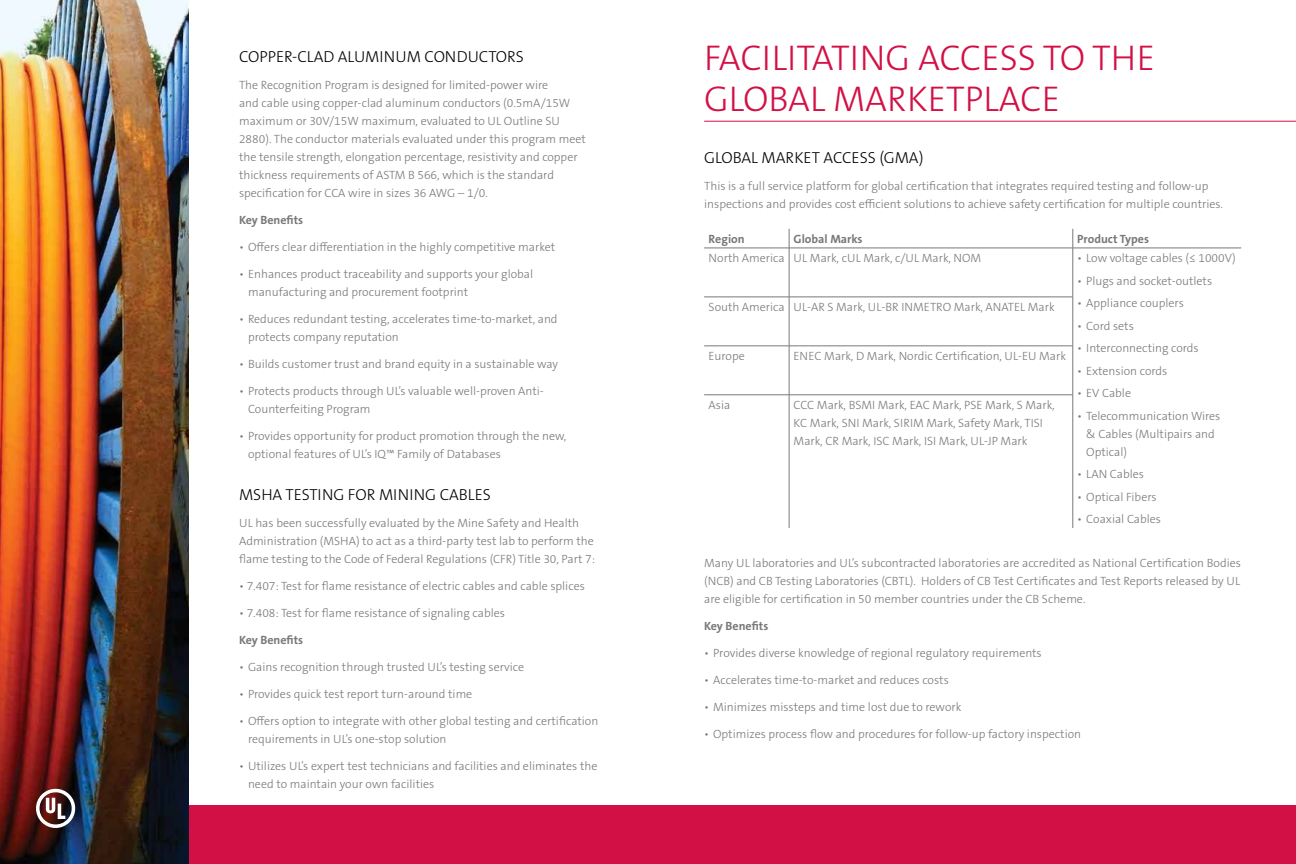
<style>
.page{position:relative;width:1296px;height:864px;background:#fff}
.page>*{position:absolute;margin:0;border:0;box-sizing:border-box;transform-origin:0 0}
.t1{font:300 36px/41px "The Sans B W3";color:#d31045}
.t2{font:300 16px "The Sans B W3";color:#000}
.t3{font:300 12px/18px "The Sans B W3";color:#77787b}
.t4{font:700 12px "The Sans B W7";color:#77787b}
</style>
<div class="page">
<svg style="left:789px;top:229px;width:1px;height:19px"></svg>
<svg style="left:1073px;top:229px;width:1px;height:19px"></svg>
<hr style="left:704px;top:248px;width:85px;height:1px;background:#77787b">
<hr style="left:789px;top:248px;width:284px;height:1px;background:#77787b">
<hr style="left:789px;top:248px;width:1px;height:49px;background:#77787b">
<hr style="left:1073px;top:248px;width:168px;height:1px;background:#77787b">
<hr style="left:1073px;top:248px;width:1px;height:49px;background:#77787b">
<hr style="left:704px;top:297px;width:85px;height:1px;background:#77787b">
<hr style="left:789px;top:297px;width:284px;height:1px;background:#77787b">
<hr style="left:789px;top:297px;width:1px;height:49px;background:#77787b">
<hr style="left:1073px;top:297px;width:1px;height:49px;background:#77787b">
<hr style="left:704px;top:346px;width:85px;height:1px;background:#77787b">
<hr style="left:789px;top:346px;width:284px;height:1px;background:#77787b">
<hr style="left:789px;top:346px;width:1px;height:49px;background:#77787b">
<hr style="left:1073px;top:346px;width:1px;height:49px;background:#77787b">
<hr style="left:704px;top:395px;width:85px;height:1px;background:#77787b">
<hr style="left:789px;top:395px;width:284px;height:1px;background:#77787b">
<hr style="left:789px;top:395px;width:1px;height:133px;background:#77787b">
<hr style="left:1073px;top:395px;width:1px;height:133px;background:#77787b">
<div style="left:0;top:805px;width:1296px;height:59px;background:#d31045"></div>
<img style="left:0;top:0;width:189px;height:864px">
<svg style="left:34px;top:787px;width:43px;height:43px;background:#745b5d"></svg>
<hr style="left:704px;top:121px;width:592px;height:1px;background:#d31045">
<h2 class="t2" style="left:239px;top:46px;width:286px">COPPER-CLAD ALUMINUM CONDUCTORS</h2>
<p class="t3" style="left:239px;top:76px;width:348px">The Recognition Program is designed for limited-power wire<br>and cable using copper-clad aluminum conductors (0.5mA/15W maximum or 30V/15W maximum, evaluated to UL Outline SU 2880). The conductor materials evaluated under this program meet the tensile strength, elongation percentage, resistivity and copper thickness requirements of ASTM B 566, which is the standard specification for CCA wire in sizes 36 AWG – 1/0.</p>
<p class="t4" style="left:239px;top:212px;width:66px">Key Benefits</p>
<p class="t3" style="left:239px;top:238px;width:318px">• Offers clear differentiation in the highly competitive market</p>
<p class="t3" style="left:248px;top:265px;width:287px;text-indent:-9px">• Enhances product traceability and supports your global manufacturing and procurement footprint</p>
<p class="t3" style="left:248px;top:310px;width:311px;text-indent:-9px">• Reduces redundant testing, accelerates time-to-market, and protects company reputation</p>
<p class="t3" style="left:239px;top:355px;width:320px">• Builds customer trust and brand equity in a sustainable way</p>
<p class="t3" style="left:248px;top:382px;width:297px;text-indent:-9px">• Protects products through UL’s valuable well-proven Anti-<br>Counterfeiting Program</p>
<p class="t3" style="left:248px;top:427px;width:320px;text-indent:-9px">• Provides opportunity for product promotion through the new, optional features of UL’s IQ™ Family of Databases</p>
<h2 class="t2" style="left:239px;top:484px;width:253px">MSHA TESTING FOR MINING CABLES</h2>
<p class="t3" style="left:239px;top:514px;width:358px">UL has been successfully evaluated by the Mine Safety and Health<br>Administration (MSHA) to act as a third-party test lab to perform the flame testing to the Code of Federal Regulations (CFR) Title 30, Part 7:</p>
<p class="t3" style="left:239px;top:577px;width:347px">• 7.407: Test for flame resistance of electric cables and cable splices</p>
<p class="t3" style="left:239px;top:604px;width:268px">• 7.408: Test for flame resistance of signaling cables</p>
<p class="t4" style="left:239px;top:632px;width:66px">Key Benefits</p>
<p class="t3" style="left:239px;top:658px;width:287px">• Gains recognition through trusted UL’s testing service</p>
<p class="t3" style="left:239px;top:685px;width:235px">• Provides quick test report turn-around time</p>
<p class="t3" style="left:248px;top:712px;width:352px;text-indent:-9px">• Offers option to integrate with other global testing and certification requirements in UL’s one-stop solution</p>
<p class="t3" style="left:248px;top:757px;width:351px;text-indent:-9px">• Utilizes UL’s expert test technicians and facilities and eliminates the need to maintain your own facilities</p>
<h1 class="t1" style="left:704px;top:37px;width:453px">FACILITATING ACCESS TO THE<br>GLOBAL MARKETPLACE</h1>
<h2 class="t2" style="left:704px;top:147px;width:221px">GLOBAL MARKET ACCESS (GMA)</h2>
<p class="t3" style="left:704px;top:177px;width:520px">This is a full service platform for global certification that integrates required testing and follow-up inspections and provides cost efficient solutions to achieve safety certification for multiple countries.</p>
<p class="t4" style="left:709px;top:232px;width:38px">Region</p>
<p class="t4" style="left:794px;top:232px;width:71px">Global Marks</p>
<p class="t4" style="left:1077px;top:232px;width:73px">Product Types</p>
<p class="t3" style="left:709px;top:249px;width:274px">North America UL Mark, cUL Mark, c/UL Mark, NOM</p>
<p class="t3" style="left:1077px;top:249px;width:160px">• Low voltage cables (≤ 1000V)</p>
<p class="t3" style="left:1077px;top:272px;width:136px">• Plugs and socket-outlets</p>
<p class="t3" style="left:1077px;top:294px;width:108px">• Appliance couplers</p>
<p class="t3" style="left:1077px;top:317px;width:58px">• Cord sets</p>
<p class="t3" style="left:1077px;top:339px;width:123px">• Interconnecting cords</p>
<p class="t3" style="left:1077px;top:362px;width:92px">• Extension cords</p>
<p class="t3" style="left:1077px;top:384px;width:55px">• EV Cable</p>
<p class="t3" style="left:1086px;top:407px;width:136px;text-indent:-9px">• Telecommunication Wires &amp; Cables (Multipairs and<br>Optical)</p>
<p class="t3" style="left:1077px;top:465px;width:68px">• LAN Cables</p>
<p class="t3" style="left:1077px;top:488px;width:81px">• Optical Fibers</p>
<p class="t3" style="left:1077px;top:510px;width:85px">• Coaxial Cables</p>
<p class="t3" style="left:709px;top:298px;width:348px">South America UL-AR S Mark, UL-BR INMETRO Mark, ANATEL Mark</p>
<p class="t3" style="left:709px;top:347px;width:38px">Europe</p>
<p class="t3" style="left:794px;top:347px;width:274px">ENEC Mark, D Mark, Nordic Certification, UL-EU Mark</p>
<p class="t3" style="left:709px;top:396px;width:23px">Asia</p>
<p class="t3" style="left:794px;top:396px;width:263px">CCC Mark, BSMI Mark, EAC Mark, PSE Mark, S Mark,<br>KC Mark, SNI Mark, SIRIM Mark, Safety Mark, TISI<br>Mark, CR Mark, ISC Mark, ISI Mark, UL-JP Mark</p>
<p class="t3" style="left:704px;top:554px;width:538px;text-align:justify">Many UL laboratories and UL’s subcontracted laboratories are accredited as National Certification Bodies (NCB) and CB Testing Laboratories (CBTL). Holders of CB Test Certificates and Test Reports released by UL are eligible for certification in 50 member countries under the CB Scheme.</p>
<p class="t4" style="left:704px;top:618px;width:66px">Key Benefits</p>
<p class="t3" style="left:704px;top:644px;width:339px">• Provides diverse knowledge of regional regulatory requirements</p>
<p class="t3" style="left:704px;top:671px;width:246px">• Accelerates time-to-market and reduces costs</p>
<p class="t3" style="left:704px;top:698px;width:259px">• Minimizes missteps and time lost due to rework</p>
<p class="t3" style="left:704px;top:725px;width:379px">• Optimizes process flow and procedures for follow-up factory inspection</p>
</div>
